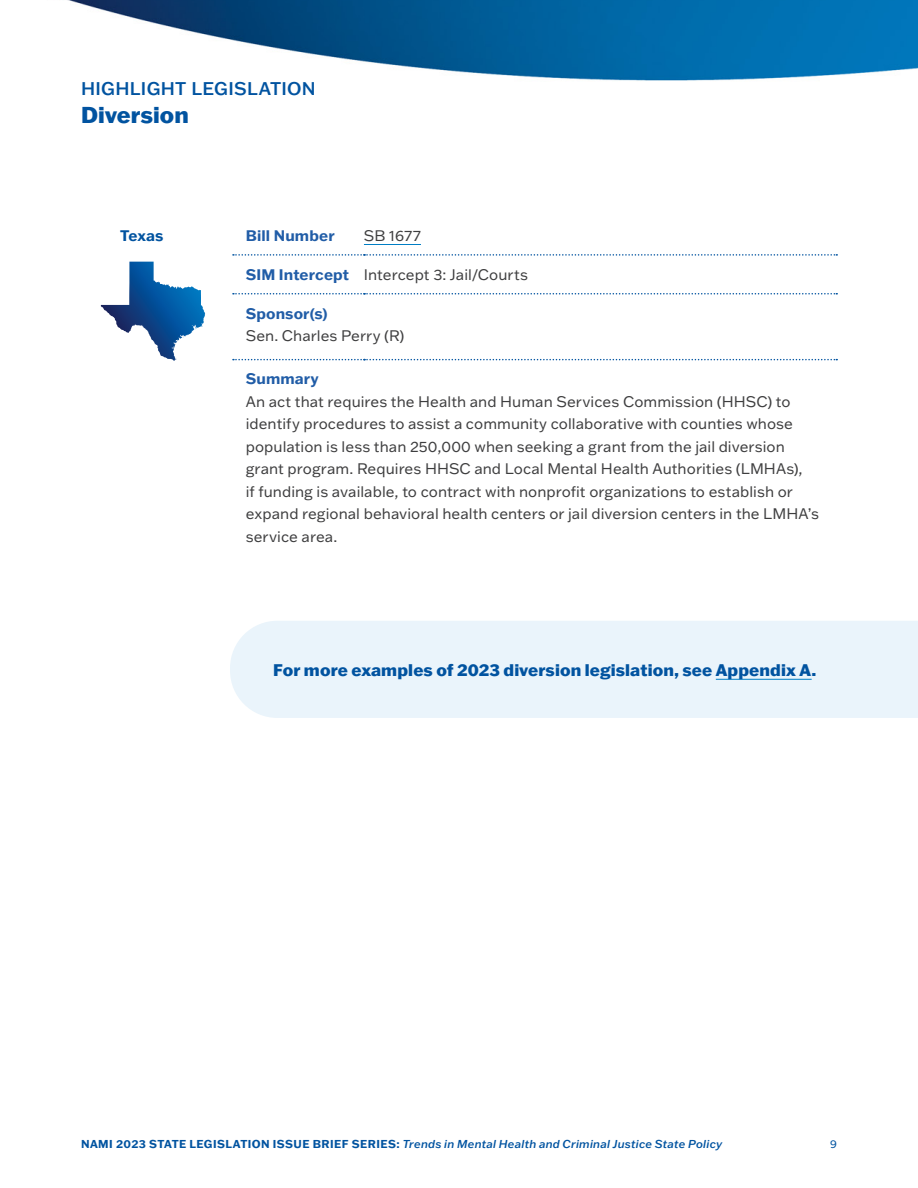
<style>
.page{position:relative;width:918px;height:1188px;background:#fff}
.page>*{position:absolute;margin:0;border:0;box-sizing:border-box;transform-origin:0 0}
.H1_-_Section_Title{font:800 22.5px "Franklin Gothic ATF";color:#0153a0}
.t1{font:500 18px "Franklin Gothic ATF";letter-spacing:.015em;color:#0153a0}
.Body_Sidebar{font:800 16.5px "Franklin Gothic ATF";letter-spacing:.005em;color:#0153a0}
.Body{font:15px/22.5px "Franklin Gothic ATF";letter-spacing:.005em;color:#3e3e3f}
.Body-2{font:700 15px "Franklin Gothic ATF";letter-spacing:.01em;color:#215da7}
.Body-3{font:700 15px "Franklin Gothic ATF";color:#0153a0}
.t2{font:italic 500 11.25px "Franklin Gothic ATF";letter-spacing:.015em;color:#0153a0}
.t3{font:11.25px "Franklin Gothic ATF";color:#0153a0}
.s1{font-weight:700;font-style:normal}
</style>
<div class="page">
<img style="left:67px;top:0;width:851px;height:361px">
<svg style="left:233px;top:254px;width:604px;height:2px"></svg>
<svg style="left:233px;top:293px;width:604px;height:2px"></svg>
<svg style="left:233px;top:359px;width:604px;height:1px"></svg>
<svg style="left:81px;top:216px;width:1px;height:145px"></svg>
<svg style="left:224px;top:216px;width:2px;height:145px"></svg>
<hr style="left:364px;top:244px;width:57px;height:1px;background:#007ec5">
<svg style="left:101px;top:262px;width:49px;height:71px"></svg>
<div style="left:230px;top:621px;width:688px;height:97px;background:#eaf4fb"></div>
<hr style="left:716px;top:679px;width:96px;height:1px;background:#007ec5">
<p class="t1" style="left:81px;top:76px;width:236px">HIGHLIGHT LEGISLATION</p>
<p class="H1_-_Section_Title" style="left:81px;top:100px;width:109px">Diversion</p>
<p class="Body-3" style="left:120px;top:225px;width:45px">Texas</p>
<p class="Body-2" style="left:246px;top:225px;width:90px">Bill Number</p>
<p class="Body" style="left:364px;top:224px;width:59px">SB 1677</p>
<p class="Body-2" style="left:246px;top:264px;width:105px">SIM Intercept</p>
<p class="Body" style="left:364px;top:263px;width:166px">Intercept 3: Jail/Courts</p>
<p class="Body-2" style="left:246px;top:303px;width:83px">Sponsor(s)</p>
<p class="Body" style="left:246px;top:324px;width:160px">Sen. Charles Perry (R)</p>
<p class="Body-2" style="left:246px;top:369px;width:75px">Summary</p>
<p class="Body" style="left:246px;top:390px;width:575px">An act that requires the Health and Human Services Commission (HHSC) to identify procedures to assist a community collaborative with counties whose population is less than 250,000 when seeking a grant from the jail diversion grant program. Requires HHSC and Local Mental Health Authorities (LMHAs),<br>if funding is available, to contract with nonprofit organizations to establish or expand regional behavioral health centers or jail diversion centers in the LMHA’s service area.</p>
<p class="Body_Sidebar" style="left:273px;top:658px;width:545px">For more examples of 2023 diversion legislation, see Appendix A.</p>
<p class="t2" style="left:81px;top:1136px;width:643px"><span class="s1">NAMI 2023 STATE LEGISLATION ISSUE BRIEF SERIES:</span> Trends in Mental Health and Criminal Justice State Policy</p>
<p class="t3" style="left:830px;top:1136px;width:8px">9</p>
</div>
